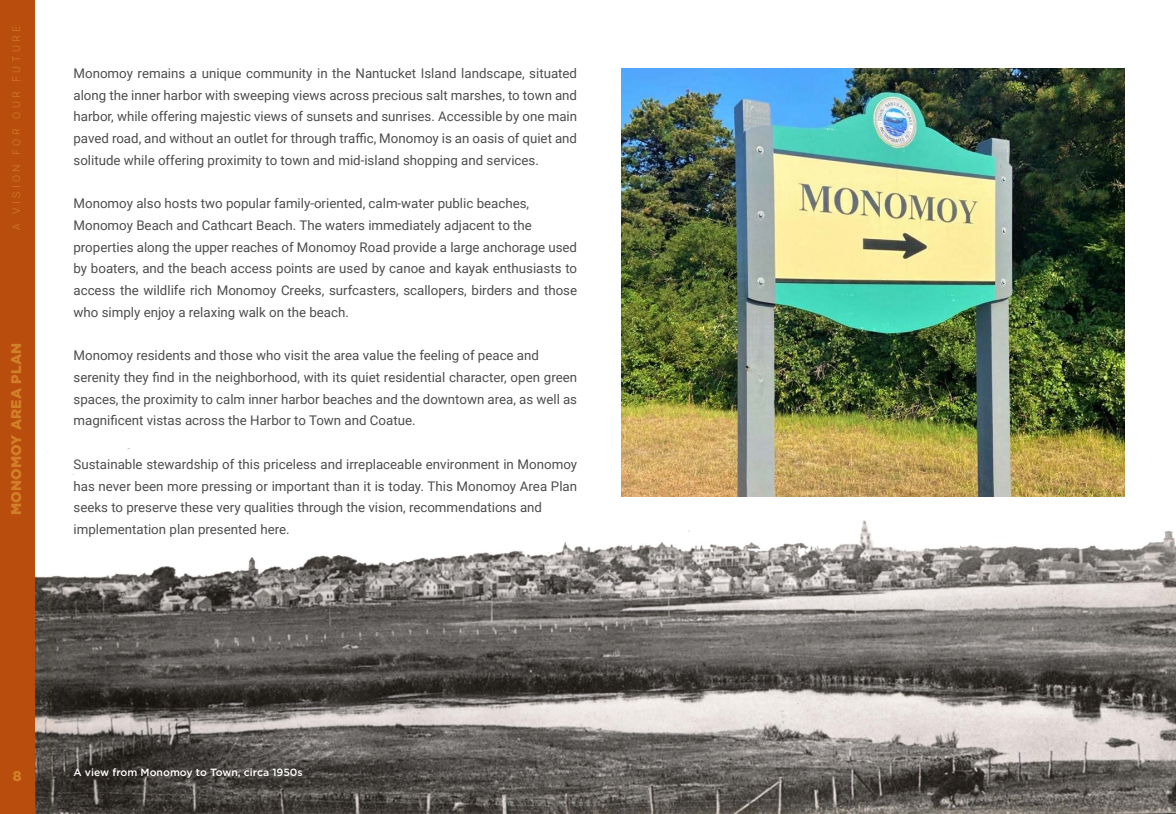
<style>
.page{position:relative;width:1176px;height:814px;background:#fff}
.page>*{position:absolute;margin:0;border:0;box-sizing:border-box;transform-origin:0 0}
.t1{font:900 14px "Gotham";letter-spacing:.01em;color:#d28028}
.t2{font:900 14px "Gotham";color:#d28028}
.t3{font:13.3px/21.7px "Roboto";color:#4e4d4d}
.t4{font:500 10.5px "Gotham";color:#fff}
.t5{font:300 10.5px "Roboto";letter-spacing:.325em;color:#d28028}
</style>
<div class="page">
<img style="left:35px;top:448px;width:1141px;height:366px">
<img style="left:621px;top:68px;width:504px;height:428px">
<div style="left:0;top:0;width:35px;height:814px;background:#b84d0d"></div>
<p class="t5" style="left:9px;top:230px;width:205px;rotate:-90deg">A VISION FOR OUR FUTURE</p>
<p class="t1" style="left:8px;top:515px;width:173px;rotate:-90deg">MONOMOY AREA PLAN</p>
<p class="t3" style="left:74px;top:62px;width:505px;text-align:justify">Monomoy remains a unique community in the Nantucket Island landscape, situated along the inner harbor with sweeping views across precious salt marshes, to town and harbor, while offering majestic views of sunsets and sunrises. Accessible by one main paved road, and without an outlet for through traffic, Monomoy is an oasis of quiet and solitude while offering proximity to town and mid-island shopping and services.</p>
<p class="t3" style="left:74px;top:192px;width:505px">Monomoy also hosts two popular family-oriented, calm-water public beaches, Monomoy Beach and Cathcart Beach. The waters immediately adjacent to the properties along the upper reaches of Monomoy Road provide a large anchorage used by boaters, and the beach access points are used by canoe and kayak enthusiasts to access the wildlife rich Monomoy Creeks, surfcasters, scallopers, birders and those who simply enjoy a relaxing walk on the beach.</p>
<p class="t3" style="left:74px;top:344px;width:505px">Monomoy residents and those who visit the area value the feeling of peace and serenity they find in the neighborhood, with its quiet residential character, open green spaces, the proximity to calm inner harbor beaches and the downtown area, as well as magnificent vistas across the Harbor to Town and Coatue.</p>
<p class="t3" style="left:74px;top:453px;width:505px">Sustainable stewardship of this priceless and irreplaceable environment in Monomoy has never been more pressing or important than it is today. This Monomoy Area Plan seeks to preserve these very qualities through the vision, recommendations and implementation plan presented here.</p>
<p class="t2" style="left:13px;top:768px;width:10px">8</p>
<p class="t4" style="left:74px;top:765px;width:231px">A view from Monomoy to Town, circa 1950s</p>
</div>
